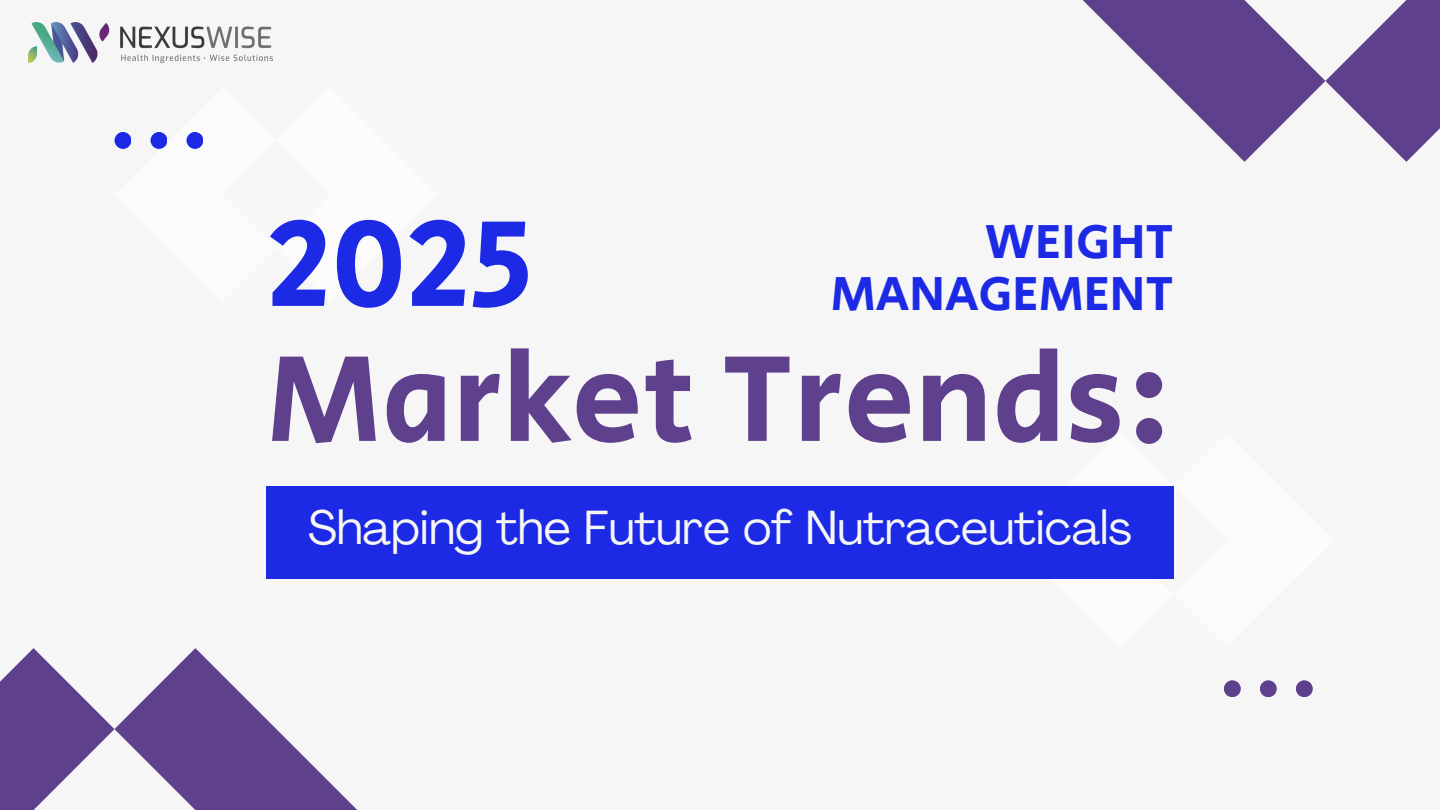
<style>
.page{position:relative;width:1440px;height:810px;background:#f6f6f6}
.page>*{position:absolute;margin:0;border:0;box-sizing:border-box;transform-origin:0 0}
.t1{font:126.5px "Secular One";color:#5f408d}
.t2{font:126.5px "Secular One";color:#1c2ae6}
.t3{font:49.4px/52.7px "Secular One";color:#1c2ae6;text-align:right}
.t4{font:47.3px "Agrandir";color:#f6f6f6}
</style>
<div class="page">
<div style="left:266px;top:486px;width:908px;height:93px;background:#1c2ae6"></div>
<svg style="left:0;top:648px;width:357px;height:162px"></svg>
<svg style="left:1083px;top:0;width:357px;height:162px"></svg>
<div style="left:1224px;top:680px;width:17px;height:17px;background:#5f408d;border-radius:50%"></div>
<div style="left:115px;top:132px;width:16px;height:17px;background:#1c2ae6;border-radius:50%"></div>
<div style="left:1260px;top:680px;width:17px;height:17px;background:#5f408d;border-radius:50%"></div>
<div style="left:151px;top:132px;width:16px;height:17px;background:#1c2ae6;border-radius:50%"></div>
<div style="left:1296px;top:680px;width:17px;height:17px;background:#5f408d;border-radius:50%"></div>
<div style="left:186px;top:132px;width:17px;height:17px;background:#1c2ae6;border-radius:50%"></div>
<img style="left:28px;top:23px;width:245px;height:40px">
<h1 class="t2" style="left:266px;top:177px;width:269px">2025</h1>
<h1 class="t1" style="left:266px;top:312px;width:909px">Market Trends:</h1>
<p class="t3" style="left:831px;top:217px;width:344px">WEIGHT<br>MANAGEMENT</p>
<p class="t4" style="left:308px;top:498px;width:825px">Shaping the Future of Nutraceuticals</p>
</div>
